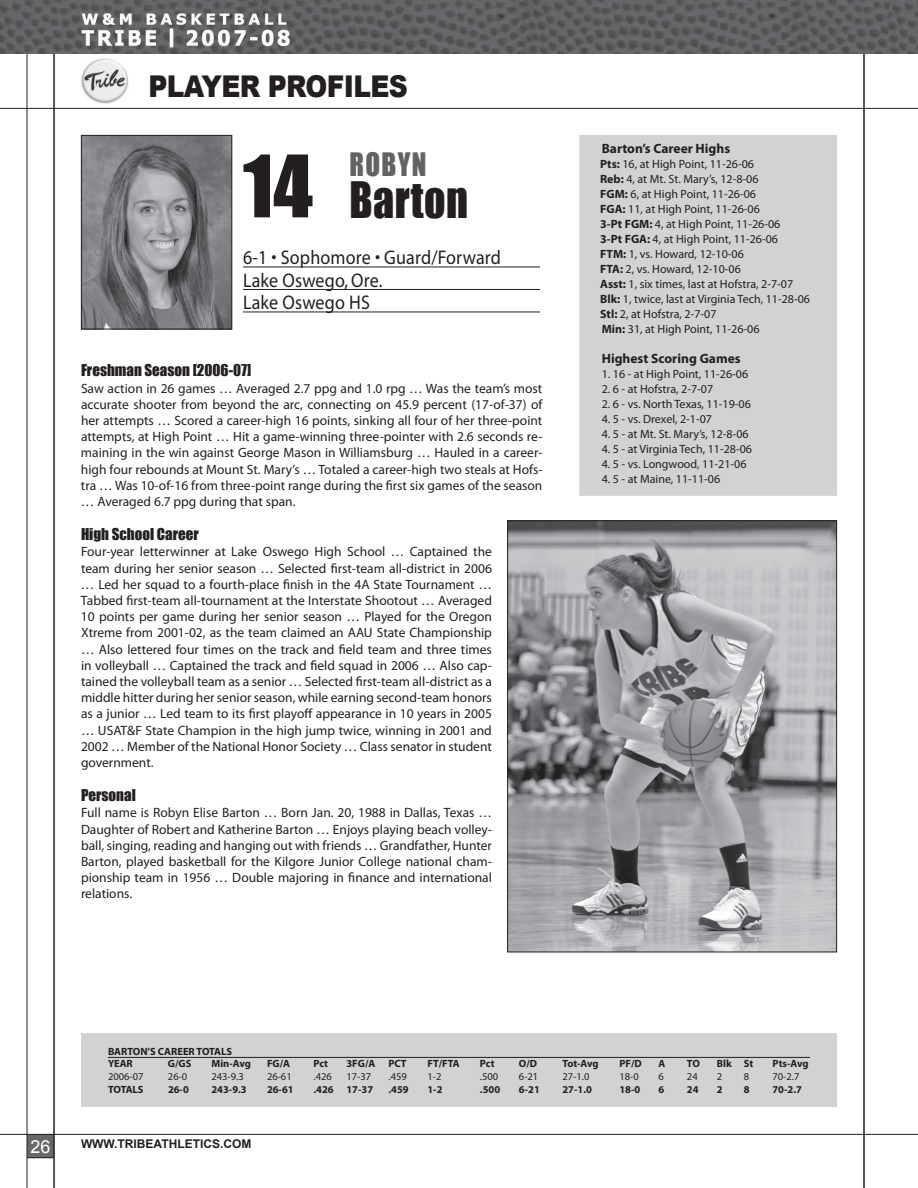
<style>
.page{position:relative;width:918px;height:1188px;background:#fff}
.page>*{position:absolute;margin:0;border:0;box-sizing:border-box;transform-origin:0 0}
.t1{font:79.5px "Impact";color:#231f20}
.t2{font:46.2px "Impact";letter-spacing:.01em;color:#231f20;scale:.91 1}
.t3{font:900 30px "Arial";letter-spacing:-.025em;color:#231f20;scale:.88 1}
.t4{font:29.7px "Impact";letter-spacing:.05em;color:#636366;scale:.91 1}
.t5{font:19.8px/22.5px "Myriad";letter-spacing:.01em;color:#231f20;scale:.91 1}
.t6{font:18px "Arial";color:#fff}
.t7{font:15px "Impact";color:#231f20}
.t8{font:13.5px/16.2px "Myriad Pro";color:#231f20;text-align:justify}
.t9{font:700 13.5px "Myriad Pro";color:#231f20}
.t10{font:12px/15px "Myriad Pro";color:#231f20}
.t11{font:700 12px "Arial";color:#231f20}
.t12{font:700 10.5px/12.6px "Myriad Pro";color:#231f20}
.t13{font:10.5px "Myriad Pro";color:#231f20}
.s1{font-weight:700}
</style>
<div class="page">
<hr style="left:863px;top:0;width:2px;height:1188px;background:#231f20">
<div style="left:27px;top:1134px;width:27px;height:24px;background:#696767"></div>
<hr style="left:53px;top:0;width:2px;height:1188px;background:#231f20">
<hr style="left:27px;top:0;width:1px;height:1188px;background:#231f20">
<img style="left:0;top:0;width:918px;height:54px">
<hr style="left:0;top:1134px;width:918px;height:1px;background:#231f20">
<svg style="left:28px;top:1157px;width:25px;height:1px"></svg>
<hr style="left:0;top:108px;width:918px;height:1px;background:#231f20">
<img style="left:81px;top:58px;width:47px;height:46px">
<hr style="left:243px;top:267px;width:297px;height:1px;background:#231f20">
<hr style="left:243px;top:289px;width:297px;height:1px;background:#231f20">
<hr style="left:243px;top:312px;width:297px;height:1px;background:#231f20">
<img style="left:83px;top:137px;width:147px;height:190px">
<div style="left:81px;top:135px;width:151px;height:194px;border:1px solid #231f20"></div>
<div style="left:580px;top:136px;width:256px;height:359px;background:#d3d2d2"></div>
<img style="left:509px;top:522px;width:326px;height:428px">
<div style="left:507px;top:520px;width:330px;height:432px;border:1px solid #231f20"></div>
<div style="left:81px;top:1033px;width:756px;height:74px;background:#d3d2d2"></div>
<hr style="left:108px;top:1057px;width:702px;height:1px;background:#231f20">
<h3 class="t3" style="left:148px;top:69px;width:296px">PLAYER PROFILES</h3>
<h1 class="t1" style="left:243px;top:137px;width:72px">14</h1>
<h3 class="t4" style="left:350px;top:146px;width:86px">ROBYN</h3>
<h2 class="t2" style="left:350px;top:171px;width:132px">Barton</h2>
<h3 class="t5" style="left:243px;top:247px;width:285px">6-1 • Sophomore • Guard/Forward<br>Lake Oswego, Ore.<br>Lake Oswego HS</h3>
<p class="t7" style="left:81px;top:361px;width:172px">Freshman Season [2006-07]</p>
<p class="t8" style="left:81px;top:380px;width:463px">Saw action in 26 games … Averaged 2.7 ppg and 1.0 rpg … Was the team’s most accurate shooter from beyond the arc, connecting on 45.9 percent (17-of-37) of her attempts … Scored a career-high 16 points, sinking all four of her three-point attempts, at High Point … Hit a game-winning three-pointer with 2.6 seconds re&shy;maining in the win against George Mason in Williamsburg … Hauled in a career&shy;high four rebounds at Mount St. Mary’s … Totaled a career-high two steals at Hofs&shy;tra … Was 10-of-16 from three-point range during the first six games of the season … Averaged 6.7 ppg during that span.</p>
<p class="t7" style="left:81px;top:525px;width:119px">High School Career</p>
<p class="t8" style="left:81px;top:544px;width:413px">Four-year letterwinner at Lake Oswego High School … Captained the team during her senior season … Selected first-team all-district in 2006 … Led her squad to a fourth-place finish in the 4A State Tournament … Tabbed first-team all-tournament at the Interstate Shootout … Averaged 10 points per game during her senior season … Played for the Oregon Xtreme from 2001-02, as the team claimed an AAU State Championship … Also lettered four times on the track and field team and three times in volleyball … Captained the track and field squad in 2006 … Also cap&shy;tained the volleyball team as a senior … Selected first-team all-district as a middle hitter during her senior season, while earning second-team honors as a junior … Led team to its first playoff appearance in 10 years in 2005 … USAT&amp;F State Champion in the high jump twice, winning in 2001 and 2002 … Member of the National Honor Society … Class senator in student government.</p>
<p class="t7" style="left:81px;top:786px;width:56px">Personal</p>
<p class="t8" style="left:81px;top:805px;width:413px">Full name is Robyn Elise Barton … Born Jan. 20, 1988 in Dallas, Texas … Daughter of Robert and Katherine Barton … Enjoys playing beach volley&shy;ball, singing, reading and hanging out with friends … Grandfather, Hunter Barton, played basketball for the Kilgore Junior College national cham&shy;pionship team in 1956 … Double majoring in finance and international relations.</p>
<p class="t9" style="left:602px;top:141px;width:130px">Barton’s Career Highs</p>
<p class="t10" style="left:600px;top:157px;width:211px"><span class="s1">Pts:</span> 16, at High Point, 11-26-06<br><span class="s1">Reb:</span> 4, at Mt. St. Mary’s, 12-8-06<br><span class="s1">FGM:</span> 6, at High Point, 11-26-06<br><span class="s1">FGA:</span> 11, at High Point, 11-26-06<br><span class="s1">3-Pt FGM:</span> 4, at High Point, 11-26-06<br><span class="s1">3-Pt FGA:</span> 4, at High Point, 11-26-06<br><span class="s1">FTM:</span> 1, vs. Howard, 12-10-06<br><span class="s1">FTA:</span> 2, vs. Howard, 12-10-06<br><span class="s1">Asst:</span> 1, six times, last at Hofstra, 2-7-07<br><span class="s1">Blk:</span> 1, twice, last at Virginia Tech, 11-28-06<br><span class="s1">Stl:</span> 2, at Hofstra, 2-7-07<br><span class="s1">Min:</span> 31, at High Point, 11-26-06</p>
<p class="t9" style="left:602px;top:351px;width:140px">Highest Scoring Games</p>
<p class="t10" style="left:602px;top:367px;width:148px">1. 16 - at High Point, 11-26-06</p>
<p class="t10" style="left:602px;top:382px;width:113px">2. 6 - at Hofstra, 2-7-07</p>
<p class="t10" style="left:602px;top:397px;width:151px">2. 6 - vs. North Texas, 11-19-06</p>
<p class="t10" style="left:602px;top:412px;width:112px">4. 5 - vs. Drexel, 2-1-07</p>
<p class="t10" style="left:602px;top:427px;width:149px">4. 5 - at Mt. St. Mary’s, 12-8-06</p>
<p class="t10" style="left:602px;top:442px;width:152px">4. 5 - at Virginia Tech, 11-28-06</p>
<p class="t10" style="left:602px;top:457px;width:146px">4. 5 - vs. Longwood, 11-21-06</p>
<p class="t10" style="left:602px;top:472px;width:120px">4. 5 - at Maine, 11-11-06</p>
<p class="t12" style="left:108px;top:1045px;width:126px">BARTON’S CAREER TOTALS<br>YEAR</p>
<p class="t12" style="left:168px;top:1058px;width:25px">G/GS</p>
<p class="t12" style="left:211px;top:1058px;width:41px">Min-Avg</p>
<p class="t12" style="left:267px;top:1058px;width:25px">FG/A</p>
<p class="t12" style="left:313px;top:1058px;width:16px">Pct</p>
<p class="t12" style="left:346px;top:1058px;width:62px">3FG/A PCT</p>
<p class="t12" style="left:427px;top:1058px;width:34px">FT/FTA</p>
<p class="t12" style="left:480px;top:1058px;width:16px">Pct</p>
<p class="t12" style="left:519px;top:1058px;width:20px">O/D</p>
<p class="t12" style="left:562px;top:1058px;width:38px">Tot-Avg</p>
<p class="t12" style="left:619px;top:1058px;width:24px">PF/D</p>
<p class="t12" style="left:658px;top:1058px;width:8px">A</p>
<p class="t12" style="left:687px;top:1058px;width:14px">TO</p>
<p class="t12" style="left:717px;top:1058px;width:38px">Blk St</p>
<p class="t12" style="left:772px;top:1058px;width:38px">Pts-Avg</p>
<p class="t13" style="left:108px;top:1071px;width:37px">2006-07</p>
<p class="t13" style="left:168px;top:1071px;width:21px">26-0</p>
<p class="t13" style="left:211px;top:1071px;width:34px">243-9.3</p>
<p class="t13" style="left:267px;top:1071px;width:26px">26-61</p>
<p class="t13" style="left:313px;top:1071px;width:20px">.426</p>
<p class="t13" style="left:346px;top:1071px;width:26px">17-37</p>
<p class="t13" style="left:388px;top:1071px;width:20px">.459</p>
<p class="t13" style="left:427px;top:1071px;width:15px">1-2</p>
<p class="t13" style="left:480px;top:1071px;width:20px">.500</p>
<p class="t13" style="left:519px;top:1071px;width:21px">6-21</p>
<p class="t13" style="left:562px;top:1071px;width:28px">27-1.0</p>
<p class="t13" style="left:619px;top:1071px;width:21px">18-0</p>
<p class="t13" style="left:658px;top:1071px;width:7px">6</p>
<p class="t13" style="left:687px;top:1071px;width:12px">24</p>
<p class="t13" style="left:717px;top:1071px;width:7px">2</p>
<p class="t13" style="left:744px;top:1071px;width:7px">8</p>
<p class="t13" style="left:772px;top:1071px;width:28px">70-2.7</p>
<p class="t12" style="left:108px;top:1083px;width:37px">TOTALS</p>
<p class="t12" style="left:168px;top:1083px;width:22px">26-0</p>
<p class="t12" style="left:212px;top:1083px;width:37px">243-9.3</p>
<p class="t12" style="left:267px;top:1083px;width:28px">26-61</p>
<p class="t12" style="left:313px;top:1083px;width:61px">.426 17-37</p>
<p class="t12" style="left:389px;top:1083px;width:22px">.459</p>
<p class="t12" style="left:427px;top:1083px;width:17px">1-2</p>
<p class="t12" style="left:480px;top:1083px;width:22px">.500</p>
<p class="t12" style="left:519px;top:1083px;width:22px">6-21</p>
<p class="t12" style="left:562px;top:1083px;width:31px">27-1.0</p>
<p class="t12" style="left:620px;top:1083px;width:22px">18-0</p>
<p class="t12" style="left:658px;top:1083px;width:7px">6</p>
<p class="t12" style="left:687px;top:1083px;width:13px">24</p>
<p class="t12" style="left:717px;top:1083px;width:7px">2</p>
<p class="t12" style="left:744px;top:1083px;width:7px">8</p>
<p class="t12" style="left:772px;top:1083px;width:31px">70-2.7</p>
<h3 class="t6" style="left:30px;top:1136px;width:22px">26</h3>
<p class="t11" style="left:81px;top:1137px;width:172px">WWW.TRIBEATHLETICS.COM</p>
</div>
